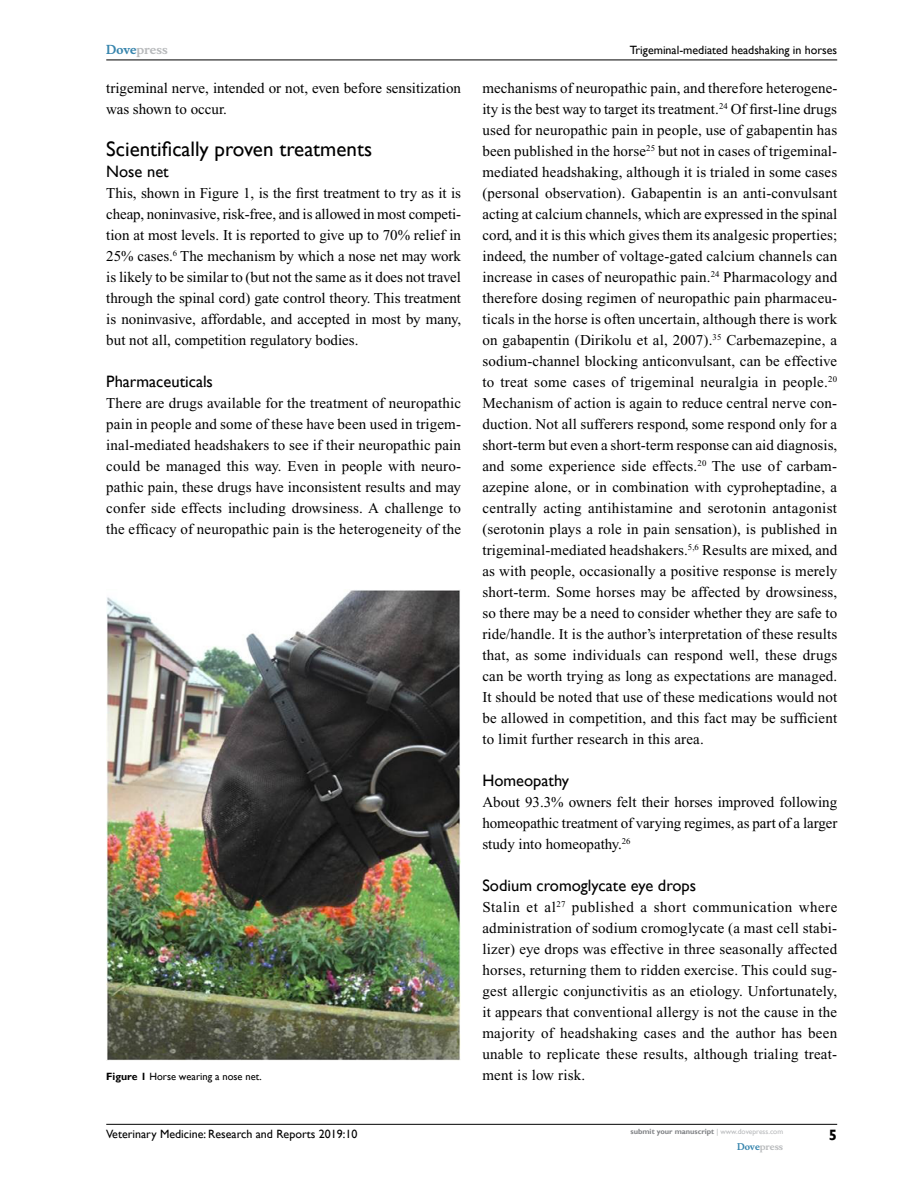
<style>
.page{position:relative;width:918px;height:1188px;background:#fff}
.page>*{position:absolute;margin:0;border:0;box-sizing:border-box;transform-origin:0 0}
.t1{font:21px "Gill Sans";color:#000}
.t2{font:16.5px "Gill Sans";color:#000}
.t3{font:15px/21px "Times New Roman";color:#000;text-align:justify}
.t4{font:700 15px "Gill Sans";color:#000}
.t5{font:12px "Gill Sans";color:#000}
.t6{font:700 12px "Musee";color:#b8babc}
.t7{font:10.5px "Gill Sans";color:#000}
.t8{font:700 9px "Musee";color:#b8babc}
.t9{font:700 7.5px "Gill Sans";color:#808285}
.s1{color:#3785ad}
.s2{font-weight:700}
.s3{font-weight:400;color:#b8babc}
</style>
<div class="page">
<hr style="left:106px;top:1124px;width:731px;height:1px;background:#000">
<hr style="left:106px;top:60px;width:731px;height:1px;background:#000">
<img style="left:107px;top:590px;width:354px;height:470px">
<p class="t6" style="left:106px;top:43px;width:63px"><span class="s1">Dove</span>press</p>
<p class="t3" style="left:106px;top:77px;width:356px">trigeminal nerve, intended or not, even before sensitization was shown to occur.</p>
<h1 class="t1" style="left:106px;top:136px;width:267px">Scientifically proven treatments</h1>
<p class="t2" style="left:106px;top:161px;width:64px">Nose net</p>
<p class="t3" style="left:106px;top:182px;width:356px">This, shown in Figure 1, is the first treatment to try as it is cheap, noninvasive, risk-free, and is allowed in most competi&shy;tion at most levels. It is reported to give up to 70% relief in 25% cases.<sup>6</sup> The mechanism by which a nose net may work is likely to be similar to (but not the same as it does not travel through the spinal cord) gate control theory. This treatment is noninvasive, affordable, and accepted in most by many, but not all, competition regulatory bodies.</p>
<p class="t2" style="left:106px;top:371px;width:108px">Pharmaceuticals</p>
<p class="t3" style="left:106px;top:392px;width:356px">There are drugs available for the treatment of neuropathic pain in people and some of these have been used in trigem&shy;inal-mediated headshakers to see if their neuropathic pain could be managed this way. Even in people with neuro&shy;pathic pain, these drugs have inconsistent results and may confer side effects including drowsiness. A challenge to the efficacy of neuropathic pain is the heterogeneity of the</p>
<p class="t5" style="left:630px;top:43px;width:209px">Trigeminal-mediated headshaking in horses</p>
<p class="t3" style="left:482px;top:77px;width:357px">mechanisms of neuropathic pain, and therefore heterogene&shy;ity is the best way to target its treatment.<sup>24</sup> Of first-line drugs used for neuropathic pain in people, use of gabapentin has been published in the horse<sup>25</sup> but not in cases of trigeminal&shy;mediated headshaking, although it is trialed in some cases (personal observation). Gabapentin is an anti-convulsant acting at calcium channels, which are expressed in the spinal cord, and it is this which gives them its analgesic properties; indeed, the number of voltage-gated calcium channels can increase in cases of neuropathic pain.<sup>24</sup> Pharmacology and therefore dosing regimen of neuropathic pain pharmaceu&shy;ticals in the horse is often uncertain, although there is work on gabapentin (Dirikolu et al, 2007).<sup>35</sup> Carbemazepine, a sodium-channel blocking anticonvulsant, can be effective to treat some cases of trigeminal neuralgia in people.<sup>20<br></sup>Mechanism of action is again to reduce central nerve con&shy;duction. Not all sufferers respond, some respond only for a short-term but even a short-term response can aid diagnosis, and some experience side effects.<sup>20</sup> The use of carbam&shy;azepine alone, or in combination with cyproheptadine, a centrally acting antihistamine and serotonin antagonist (serotonin plays a role in pain sensation), is published in trigeminal-mediated headshakers.<sup>5,6</sup> Results are mixed, and as with people, occasionally a positive response is merely short-term. Some horses may be affected by drowsiness, so there may be a need to consider whether they are safe to ride/handle. It is the author’s interpretation of these results that, as some individuals can respond well, these drugs can be worth trying as long as expectations are managed.<br>It should be noted that use of these medications would not be allowed in competition, and this fact may be sufficient to limit further research in this area.</p>
<p class="t2" style="left:482px;top:770px;width:88px">Homeopathy</p>
<p class="t3" style="left:482px;top:791px;width:357px">About 93.3% owners felt their horses improved following homeopathic treatment of varying regimes, as part of a larger study into homeopathy.<sup>26</sup></p>
<p class="t2" style="left:482px;top:875px;width:215px">Sodium cromoglycate eye drops</p>
<p class="t3" style="left:482px;top:896px;width:356px">Stalin et al<sup>27</sup> published a short communication where administration of sodium cromoglycate (a mast cell stabi&shy;lizer) eye drops was effective in three seasonally affected horses, returning them to ridden exercise. This could sug&shy;gest allergic conjunctivitis as an etiology. Unfortunately, it appears that conventional allergy is not the cause in the majority of headshaking cases and the author has been unable to replicate these results, although trialing treat-</p>
<p class="t7" style="left:106px;top:1070px;width:157px"><span class="s2">Figure 1</span> Horse wearing a nose net.</p>
<p class="t3" style="left:482px;top:1064px;width:105px">ment is low risk.</p>
<p class="t5" style="left:106px;top:1127px;width:253px">Veterinary Medicine: Research and Reports 2019:10</p>
<p class="t9" style="left:631px;top:1127px;width:154px">submit your manuscript <span class="s3">| www.dovepress.com</span></p>
<p class="t8" style="left:737px;top:1141px;width:48px"><span class="s1">Dove</span>press</p>
<p class="t4" style="left:829px;top:1126px;width:10px">5</p>
</div>
